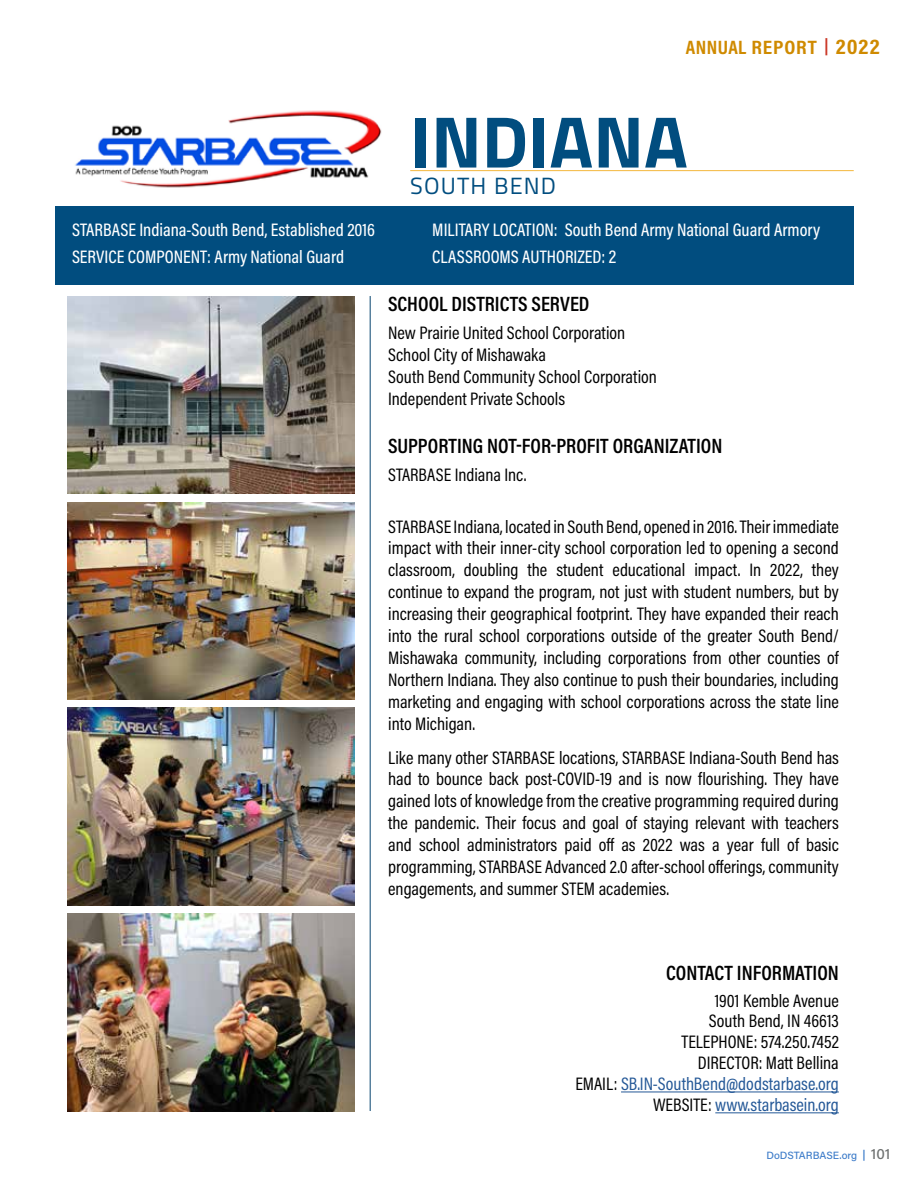
<style>
.page{position:relative;width:918px;height:1188px;background:#fff}
.page>*{position:absolute;margin:0;border:0;box-sizing:border-box;transform-origin:0 0}
.t1{font:700 73.05px "Cairo";color:#014d7f}
.t2{font:23.55px "Cairo";letter-spacing:.05em;color:#014d7f}
.t3{font:600 20.85px "Acumin Pro Cond";color:#000}
.t4{font:700 19.5px "Acumin Pro Cond";letter-spacing:.035em;color:#cf8a00}
.t5{font:18.3px/21.9px "Acumin Pro Cond";color:#000;text-align:justify}
.t6{font:500 18.3px/27.8px "Acumin Pro Cond";color:#fff}
.t7{font:500 10.5px "Acumin Pro";letter-spacing:-.005em;color:#3d7cc9}
.s1{font-size:21px}
.s2{color:#245897}
.s3{font-weight:600}
.s4{font-size:15px;color:#6f7271}
</style>
<div class="page">
<hr style="left:410px;top:170px;width:444px;height:1px;background:#f4b83d">
<div style="left:55px;top:206px;width:799px;height:78px;background:#014d7f"></div>
<img style="left:75px;top:110px;width:307px;height:78px">
<hr style="left:621px;top:1092px;width:218px;height:1px;background:#245897">
<hr style="left:715px;top:1112px;width:124px;height:1px;background:#245897">
<hr style="left:370px;top:296px;width:1px;height:815px;background:#06436e">
<img style="left:68px;top:296px;width:286px;height:197px">
<img style="left:68px;top:502px;width:286px;height:197px">
<img style="left:68px;top:708px;width:286px;height:197px">
<img style="left:68px;top:914px;width:286px;height:197px">
<p class="t4" style="left:686px;top:35px;width:196px">ANNUAL REPORT <sup>|</sup> <span class="s1">2022</span></p>
<h1 class="t1" style="left:410px;top:82px;width:279px">INDIANA</h1>
<p class="t2" style="left:410px;top:169px;width:147px">SOUTH BEND</p>
<p class="t6" style="left:72px;top:215px;width:305px">STARBASE Indiana-South Bend, Established 2016<br>SERVICE COMPONENT: Army National Guard</p>
<p class="t6" style="left:432px;top:215px;width:389px">MILITARY LOCATION: South Bend Army National Guard Armory<br>CLASSROOMS AUTHORIZED: 2</p>
<p class="t3" style="left:388px;top:291px;width:203px">SCHOOL DISTRICTS SERVED</p>
<p class="t5" style="left:388px;top:322px;width:270px;text-align:left">New Prairie United School Corporation School City of Mishawaka<br>South Bend Community School Corporation Independent Private Schools</p>
<p class="t3" style="left:388px;top:433px;width:336px">SUPPORTING NOT-FOR-PROFIT ORGANIZATION</p>
<p class="t5" style="left:388px;top:464px;width:140px">STARBASE Indiana Inc.</p>
<p class="t5" style="left:388px;top:515px;width:452px">STARBASE Indiana, located in South Bend, opened in 2016. Their immediate impact with their inner-city school corporation led to opening a second classroom, doubling the student educational impact. In 2022, they continue to expand the program, not just with student numbers, but by increasing their geographical footprint. They have expanded their reach into the rural school corporations outside of the greater South Bend/ Mishawaka community, including corporations from other counties of Northern Indiana. They also continue to push their boundaries, including marketing and engaging with school corporations across the state line into Michigan.</p>
<p class="t5" style="left:388px;top:746px;width:452px">Like many other STARBASE locations, STARBASE Indiana-South Bend has had to bounce back post-COVID-19 and is now flourishing. They have gained lots of knowledge from the creative programming required during the pandemic. Their focus and goal of staying relevant with teachers and school administrators paid off as 2022 was a year full of basic programming, STARBASE Advanced 2.0 after-school offerings, community engagements, and summer STEM academies.</p>
<p class="t3" style="left:666px;top:959px;width:174px">CONTACT INFORMATION</p>
<p class="t5" style="left:575px;top:990px;width:265px;line-height:20.9px;text-align:right">1901 Kemble Avenue<br>South Bend, IN 46613<br>TELEPHONE: 574.250.7452<br>DIRECTOR: Matt Bellina<br>EMAIL: <span class="s2">SB.IN-SouthBend@dodstarbase.org<br></span>WEBSITE: <span class="s2">www.starbasein.org</span></p>
<p class="t7" style="left:766px;top:1148px;width:126px">DoDSTARBASE.org <span class="s3">|</span> <span class="s4">101</span></p>
</div>
